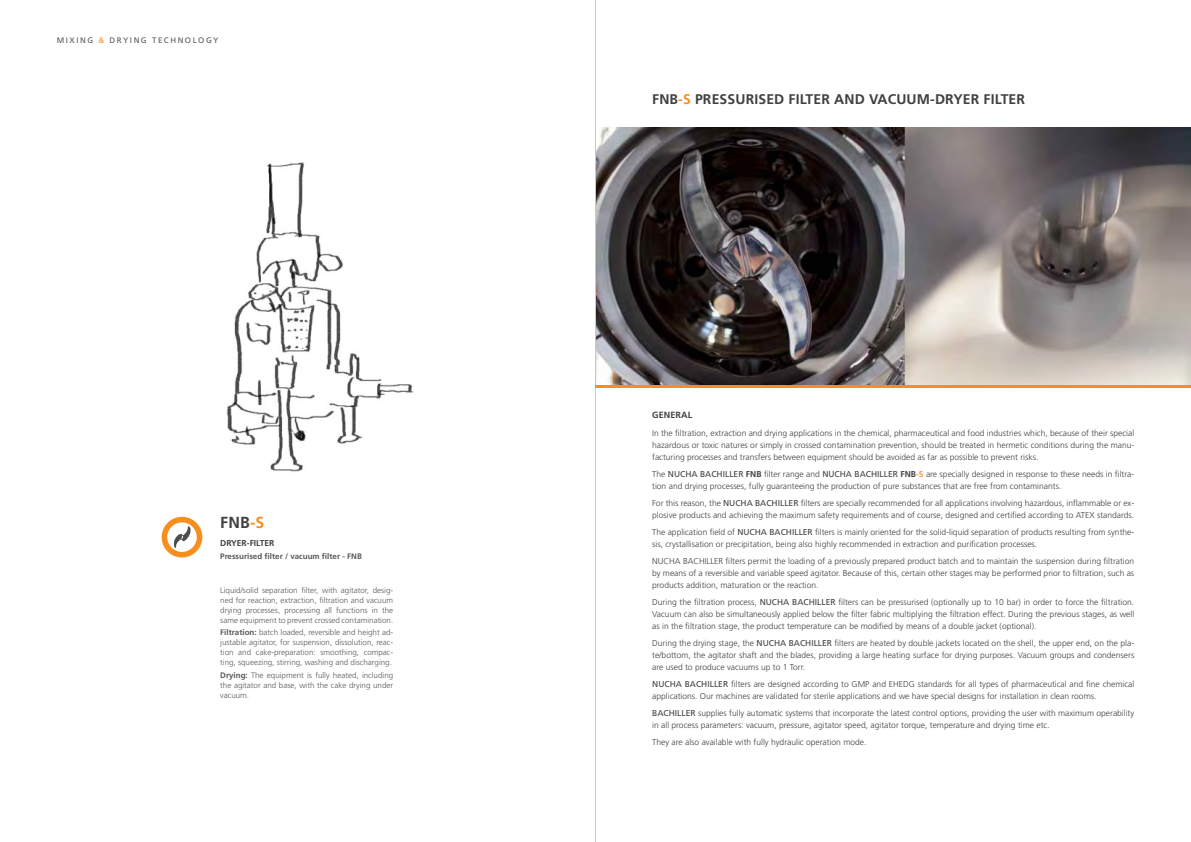
<style>
.page{position:relative;width:1191px;height:842px;background:#fff}
.page>*{position:absolute;margin:0;border:0;box-sizing:border-box;transform-origin:0 0}
.t1{font:700 16px "Frutiger LT Std";color:#414042}
.t2{font:700 14px "Frutiger LT Std";letter-spacing:.01em;color:#414042}
.t3{font:700 9px "Frutiger LT Std";color:#414042}
.t4{font:300 8.5px/12px "Frutiger LT Std";color:#414042}
.t5{font:700 8.5px "Frutiger LT Std";color:#414042}
.t6{font:300 8px/10px "Frutiger LT Std";color:#58595b;text-align:justify}
.t7{font:700 8px "Frutiger LT Std";color:#58595b}
.t8{font:8px "Frutiger LT Std";letter-spacing:.19em;color:#58595b}
.s1{color:#f78e1e}
.s2{font-weight:700}
.s3{font-weight:400}
.s4{font-weight:700;color:#f89a35}
</style>
<div class="page">
<img style="left:596px;top:128px;width:595px;height:258px">
<svg style="left:161px;top:516px;width:42px;height:42px"></svg>
<img style="left:227px;top:162px;width:187px;height:310px">
<hr style="left:595px;top:0;width:1px;height:842px;background:#c7c8ca">
<hr style="left:595px;top:386px;width:596px;height:2px;background:#f78e1e">
<p class="t8" style="left:57px;top:35px;width:163px">MIXING <span class="s1">&amp;</span> DRYING TECHNOLOGY</p>
<h1 class="t1" style="left:220px;top:513px;width:46px">FNB<span class="s1">-S</span></h1>
<p class="t5" style="left:220px;top:538px;width:56px">DRYER-FILTER</p>
<p class="t7" style="left:220px;top:551px;width:143px">Pressurised filter / vacuum filter - FNB</p>
<p class="t6" style="left:220px;top:585px;width:174px">Liquid/solid separation filter, with agitator, desig&shy;ned for reaction, extraction, filtration and vacuum drying processes, processing all functions in the same equipment to prevent crossed contamination.</p>
<p class="t6" style="left:220px;top:628px;width:174px"><span class="s2">Filtration:</span> batch loaded, reversible and height ad&shy;justable agitator, for suspension, dissolution, reac&shy;tion and cake-preparation: smoothing, compac&shy;ting, squeezing, stirring, washing and discharging.</p>
<p class="t6" style="left:220px;top:671px;width:174px"><span class="s2">Drying:</span> The equipment is fully heated, including the agitator and base, with the cake drying under vacuum.</p>
<h2 class="t2" style="left:652px;top:91px;width:374px">FNB<span class="s1">-S</span> PRESSURISED FILTER AND VACUUM-DRYER FILTER</h2>
<p class="t3" style="left:652px;top:409px;width:14px">General</p>
<p class="t4" style="left:652px;top:427px;width:483px;text-align:justify">In the filtration, extraction and drying applications in the chemical, pharmaceutical and food industries which, because of their special hazardous or toxic natures or simply in crossed contamination prevention, should be treated in hermetic conditions during the manu&shy;facturing processes and transfers between equipment should be avoided as far as possible to prevent risks.</p>
<p class="t4" style="left:652px;top:468px;width:483px">The <span class="s3">NUCHA BACHILLER</span> <span class="s2">FNB</span> filter range and <span class="s3">NUCHA BACHILLER</span> <span class="s2">FNB</span><span class="s4">-S</span> are specially designed in response to these needs in filtra&shy;tion and drying processes, fully guaranteeing the production of pure substances that are free from contaminants.</p>
<p class="t4" style="left:652px;top:497px;width:483px">For this reason, the <span class="s3">NUCHA BACHILLER</span> filters are specially recommended for all applications involving hazardous, inflammable or ex&shy;plosive products and achieving the maximum safety requirements and of course, designed and certified according to ATEX standards.</p>
<p class="t4" style="left:652px;top:526px;width:483px">The application field of <span class="s3">NUCHA BACHILLER</span> filters is mainly oriented for the solid-liquid separation of products resulting from synthe&shy;sis, crystallisation or precipitation, being also highly recommended in extraction and purification processes.</p>
<p class="t4" style="left:652px;top:555px;width:483px;text-align:justify">NUCHA BACHILLER filters permit the loading of a previously prepared product batch and to maintain the suspension during filtration by means of a reversible and variable speed agitator. Because of this, certain other stages may be performed prior to filtration, such as products addition, maturation or the reaction.</p>
<p class="t4" style="left:652px;top:596px;width:483px;text-align:justify">During the filtration process, <span class="s3">NUCHA BACHILLER</span> filters can be pressurised (optionally up to 10 bar) in order to force the filtration.<br>Vacuum can also be simultaneously applied below the filter fabric multiplying the filtration effect. During the previous stages, as well as in the filtration stage, the product temperature can be modified by means of a double jacket (optional).</p>
<p class="t4" style="left:652px;top:637px;width:483px;text-align:justify">During the drying stage, the <span class="s3">NUCHA BACHILLER</span> filters are heated by double jackets located on the shell, the upper end, on the pla&shy;te/bottom, the agitator shaft and the blades, providing a large heating surface for drying purposes. Vacuum groups and condensers are used to produce vacuums up to 1 Torr.</p>
<p class="t4" style="left:652px;top:678px;width:483px"><span class="s3">NUCHA BACHILLER</span> filters are designed according to GMP and EHEDG standards for all types of pharmaceutical and fine chemical applications. Our machines are validated for sterile applications and we have special designs for installation in clean rooms.</p>
<p class="t4" style="left:652px;top:707px;width:483px"><span class="s3">BACHILLER</span> supplies fully automatic systems that incorporate the latest control options, providing the user with maximum operability in all process parameters: vacuum, pressure, agitator speed, agitator torque, temperature and drying time etc.</p>
<p class="t4" style="left:652px;top:737px;width:216px">They are also available with fully hydraulic operation mode.</p>
</div>
